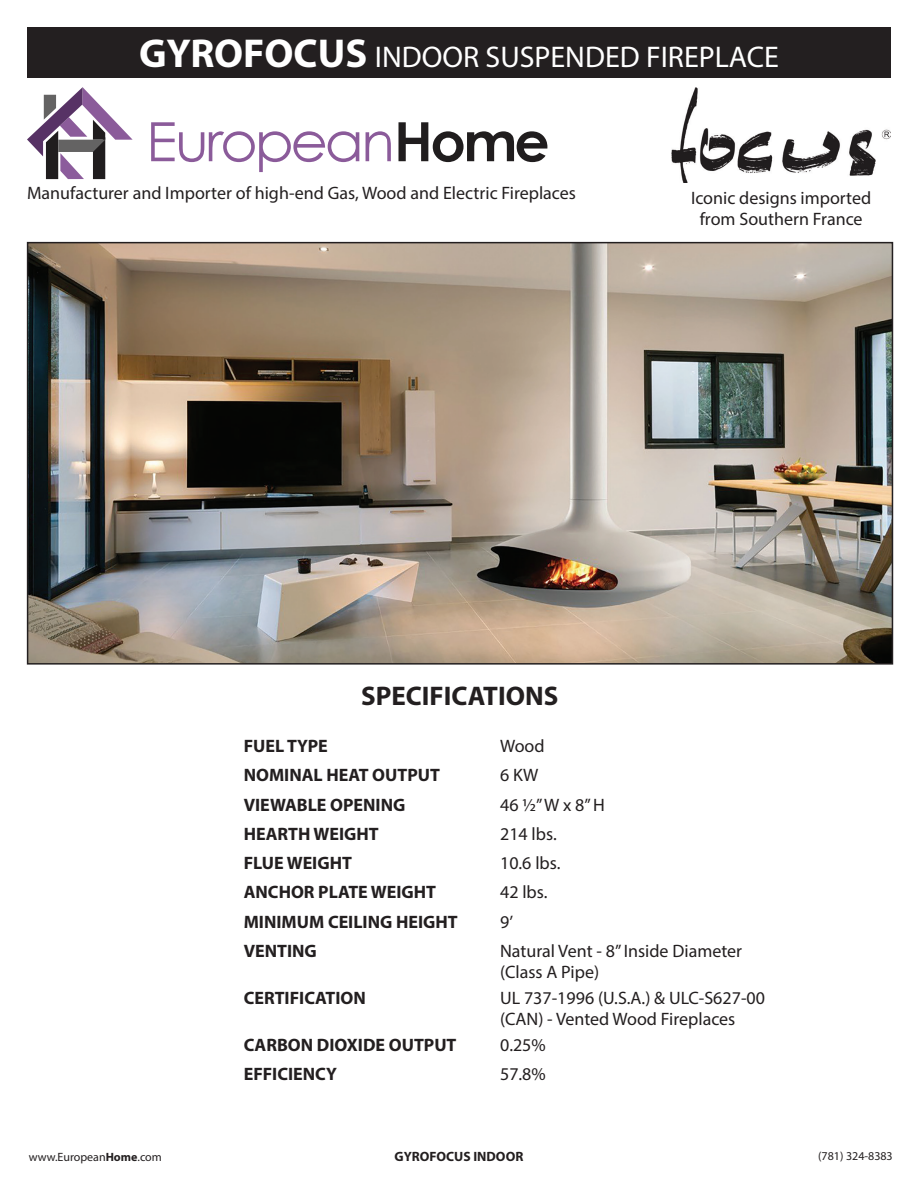
<style>
.page{position:relative;width:918px;height:1188px;background:#fff}
.page>*{position:absolute;margin:0;border:0;box-sizing:border-box;transform-origin:0 0}
.t1{font:30px "Myriad Pro";color:#fff}
.t2{font:700 27px "Myriad Pro";color:#231f20}
.t3{font:18px/21.6px "Myriad Pro";color:#231f20}
.t4{font:700 18px "Myriad Pro";color:#231f20}
.t5{font:700 13.5px "Myriad Pro";color:#231f20}
.t6{font:12px "Myriad Pro";color:#231f20}
.s1{font-weight:700;font-size:40.5px}
.s2{font-weight:700}
</style>
<div class="page">
<div style="left:27px;top:27px;width:864px;height:51px;background:#231f20"></div>
<svg style="left:151px;top:122px;width:208px;height:50px"></svg>
<svg style="left:366px;top:131px;width:25px;height:30px"></svg>
<svg style="left:399px;top:122px;width:148px;height:40px"></svg>
<svg style="left:27px;top:87px;width:106px;height:92px"></svg>
<img style="left:671px;top:87px;width:220px;height:95px">
<img style="left:30px;top:245px;width:860px;height:417px">
<div style="left:27px;top:242px;width:866px;height:423px;border:2px solid #231f20"></div>
<p class="t1" style="left:139px;top:38px;width:641px"><span class="s1">GYROFOCUS</span> INDOOR SUSPENDED FIREPLACE</p>
<p class="t3" style="left:27px;top:182px;width:551px">Manufacturer and Importer of high-end Gas, Wood and Electric Fireplaces</p>
<p class="t3" style="left:691px;top:187px;width:182px">Iconic designs imported</p>
<p class="t3" style="left:700px;top:208px;width:164px">from Southern France</p>
<p class="t2" style="left:361px;top:678px;width:199px">SPECIFICATIONS</p>
<p class="t4" style="left:244px;top:734px;width:86px">FUEL TYPE</p>
<p class="t3" style="left:500px;top:735px;width:46px">Wood</p>
<p class="t4" style="left:244px;top:764px;width:198px">NOMINAL HEAT OUTPUT</p>
<p class="t3" style="left:500px;top:764px;width:40px">6 KW</p>
<p class="t4" style="left:244px;top:793px;width:163px">VIEWABLE OPENING</p>
<p class="t3" style="left:500px;top:794px;width:106px">46 1/2” W x 8” H</p>
<p class="t4" style="left:244px;top:822px;width:136px">HEARTH WEIGHT</p>
<p class="t3" style="left:500px;top:823px;width:58px">214 lbs.</p>
<p class="t4" style="left:244px;top:851px;width:110px">FLUE WEIGHT</p>
<p class="t3" style="left:500px;top:852px;width:62px">10.6 lbs.</p>
<p class="t4" style="left:244px;top:881px;width:194px">ANCHOR PLATE WEIGHT</p>
<p class="t3" style="left:500px;top:881px;width:49px">42 lbs.</p>
<p class="t4" style="left:244px;top:910px;width:216px">MINIMUM CEILING HEIGHT</p>
<p class="t3" style="left:500px;top:910px;width:14px">9’</p>
<p class="t4" style="left:244px;top:939px;width:75px">VENTING</p>
<p class="t3" style="left:500px;top:940px;width:244px">Natural Vent - 8” Inside Diameter</p>
<p class="t3" style="left:500px;top:961px;width:101px">(Class A Pipe)</p>
<p class="t4" style="left:244px;top:986px;width:124px">CERTIFICATION</p>
<p class="t3" style="left:500px;top:987px;width:266px">UL 737-1996 (U.S.A.) &amp; ULC-S627-00 (CAN) - Vented Wood Fireplaces</p>
<p class="t4" style="left:244px;top:1033px;width:214px">CARBON DIOXIDE OUTPUT</p>
<p class="t3" style="left:500px;top:1034px;width:47px">0.25%</p>
<p class="t4" style="left:244px;top:1062px;width:95px">EFFICIENCY</p>
<p class="t3" style="left:500px;top:1063px;width:47px">57.8%</p>
<p class="t6" style="left:29px;top:1150px;width:135px">www.European<span class="s2">Home</span>.com</p>
<p class="t5" style="left:395px;top:1148px;width:130px">GYROFOCUS INDOOR</p>
<p class="t6" style="left:818px;top:1149px;width:76px">(781) 324-8383</p>
</div>
